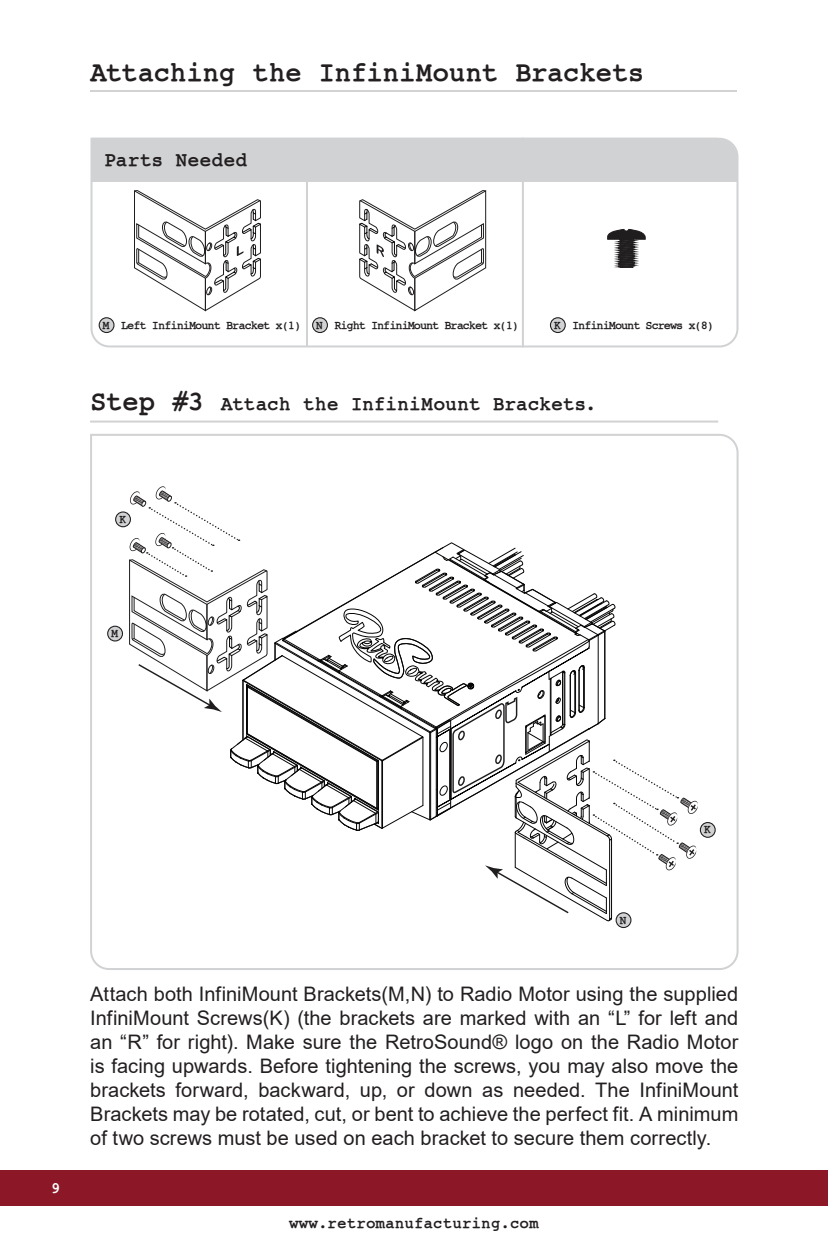
<style>
.page{position:relative;width:828px;height:1260px;background:#fff}
.page>*{position:absolute;margin:0;border:0;box-sizing:border-box;transform-origin:0 0}
.t1{font:700 28px "Jack Input";letter-spacing:-.02em;color:#231f20}
.t2{font:20px/24px "Arial";letter-spacing:.005em;color:#231f20;text-align:justify}
.t3{font:700 20px "Jack Input";letter-spacing:-.01em;color:#231f20}
.t4{font:700 16px "Jack Input";color:#231f20}
.t5{font:700 16px "Jack Input";color:#fff}
.t6{font:700 12px "Jack Input";letter-spacing:-.09em;color:#231f20}
.s1{font-size:28px}
</style>
<div class="page">
<div style="left:0;top:1170px;width:828px;height:36px;background:#8b1727"></div>
<hr style="left:90px;top:90px;width:647px;height:2px;background:#d1d2d4">
<svg style="left:90px;top:137px;width:649px;height:211px"></svg>
<hr style="left:306px;top:139px;width:2px;height:207px;background:#d1d2d4">
<hr style="left:522px;top:138px;width:2px;height:209px;background:#d1d2d4">
<svg style="left:134px;top:190px;width:127px;height:122px"></svg>
<svg style="left:607px;top:228px;width:39px;height:40px"></svg>
<svg style="left:90px;top:434px;width:649px;height:536px"></svg>
<hr style="left:90px;top:421px;width:628px;height:2px;background:#d1d2d4">
<svg style="left:359px;top:190px;width:127px;height:122px"></svg>
<div style="left:99px;top:318px;width:15px;height:15px;background:#d1d2d4;border-radius:50%"></div>
<div style="left:99px;top:317px;width:16px;height:16px;border:1px solid #231f20;border-radius:50%"></div>
<div style="left:108px;top:626px;width:14px;height:15px;background:#d1d2d4;border-radius:50%"></div>
<div style="left:107px;top:626px;width:16px;height:16px;border:1px solid #231f20;border-radius:50%"></div>
<div style="left:616px;top:913px;width:15px;height:15px;background:#d1d2d4;border-radius:50%"></div>
<div style="left:616px;top:912px;width:15px;height:16px;border:1px solid #231f20;border-radius:50%"></div>
<div style="left:700px;top:823px;width:15px;height:14px;background:#d1d2d4;border-radius:50%"></div>
<div style="left:700px;top:822px;width:16px;height:16px;border:1px solid #231f20;border-radius:50%"></div>
<div style="left:116px;top:512px;width:14px;height:15px;background:#d1d2d4;border-radius:50%"></div>
<div style="left:115px;top:511px;width:16px;height:16px;border:1px solid #231f20;border-radius:50%"></div>
<div style="left:313px;top:318px;width:14px;height:15px;background:#d1d2d4;border-radius:50%"></div>
<div style="left:312px;top:317px;width:16px;height:16px;border:1px solid #231f20;border-radius:50%"></div>
<div style="left:550px;top:318px;width:15px;height:15px;background:#d1d2d4;border-radius:50%"></div>
<div style="left:550px;top:317px;width:16px;height:16px;border:1px solid #231f20;border-radius:50%"></div>
<h1 class="t1" style="left:90px;top:57px;width:556px">Attaching the InfiniMount Brackets</h1>
<p class="t3" style="left:104px;top:149px;width:145px">Parts Needed</p>
<p class="t6" style="left:103px;top:318px;width:200px">M Left InfiniMount Bracket x(1)</p>
<p class="t6" style="left:316px;top:318px;width:205px">N Right InfiniMount Bracket x(1)</p>
<p class="t6" style="left:554px;top:318px;width:162px">K InfiniMount Screws x(8)</p>
<p class="t3" style="left:90px;top:393px;width:508px"><span class="s1">Step #3</span> Attach the InfiniMount Brackets.</p>
<p class="t6" style="left:119px;top:512px;width:9px">K</p>
<p class="t6" style="left:111px;top:627px;width:9px">M</p>
<p class="t6" style="left:704px;top:823px;width:9px">K</p>
<p class="t5" style="left:51px;top:1179px;width:11px">9</p>
<p class="t6" style="left:620px;top:913px;width:9px">N</p>
<p class="t2" style="left:90px;top:982px;width:650px">Attach both InfiniMount Brackets(M,N) to Radio Motor using the supplied InfiniMount Screws(K) (the brackets are marked with an “L” for left and an “R” for right). Make sure the RetroSound® logo on the Radio Motor is facing upwards. Before tightening the screws, you may also move the brackets forward, backward, up, or down as needed. The InfiniMount Brackets may be rotated, cut, or bent to achieve the perfect fit. A minimum of two screws must be used on each bracket to secure them correctly.</p>
<p class="t4" style="left:289px;top:1215px;width:251px">www.retromanufacturing.com</p>
</div>
